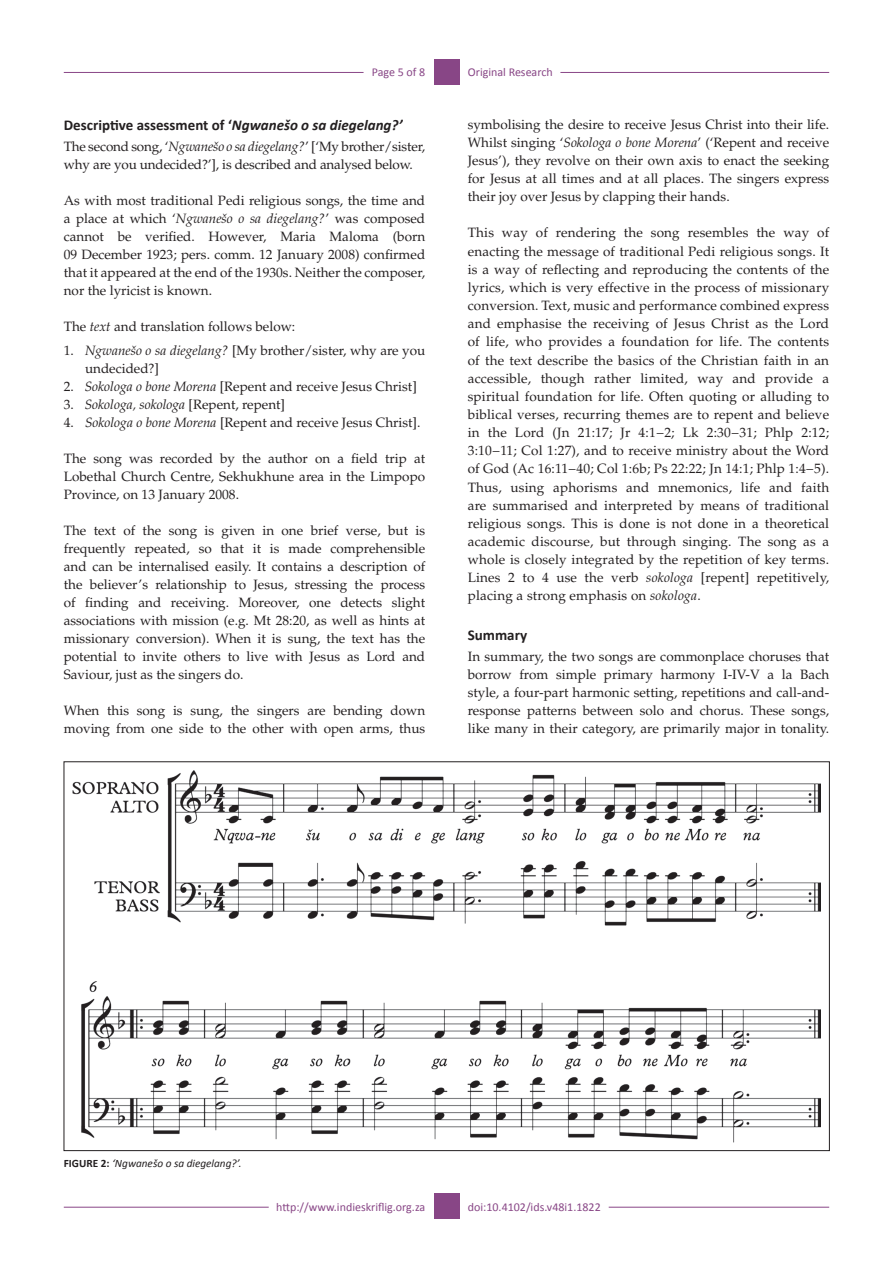
<style>
.page{position:relative;width:893px;height:1263px;background:#fff}
.page>*{position:absolute;margin:0;border:0;box-sizing:border-box;transform-origin:0 0}
.t1{font:700 15px "Calibri";color:#231f20}
.t2{font:13.5px/18.1px "Palatino";color:#231f20;text-align:justify}
.t3{font:12px "Calibri";color:#884686}
.t4{font:italic 11.25px "Calibri";color:#231f20}
.s1{font-style:italic}
.s2{font-weight:700;font-style:normal}
</style>
<div class="page">
<hr style="left:64px;top:1207px;width:205px;height:1px;background:#884686">
<hr style="left:609px;top:1207px;width:220px;height:1px;background:#884686">
<div style="left:434px;top:1193px;width:25px;height:26px;background:#884686"></div>
<hr style="left:64px;top:72px;width:300px;height:1px;background:#884686">
<hr style="left:560px;top:72px;width:269px;height:1px;background:#884686">
<div style="left:434px;top:59px;width:25px;height:26px;background:#884686"></div>
<img style="left:72px;top:770px;width:749px;height:372px">
<p class="t3" style="left:372px;top:65px;width:55px">Page 5 of 8</p>
<p class="t3" style="left:468px;top:65px;width:86px">Original Research</p>
<p class="t1" style="left:64px;top:116px;width:340px">Descriptive assessment of ‘<span class="s1">Ngwanešo o sa diegelang?’</span></p>
<p class="t2" style="left:64px;top:138px;width:363px">The second song, ‘<span class="s1">Ngwanešo o sa diegelang?</span>’ [‘My brother/sister, why are you undecided?’], is described and analysed below.</p>
<p class="t2" style="left:64px;top:192px;width:363px">As with most traditional Pedi religious songs, the time and a place at which ‘<span class="s1">Ngwanešo o sa diegelang?</span>’ was composed cannot be verified. However, Maria Maloma (born 09 December 1923; pers. comm. 12 January 2008) confirmed that it appeared at the end of the 1930s. Neither the composer, nor the lyricist is known.</p>
<p class="t2" style="left:64px;top:318px;width:233px">The <span class="s1">text</span> and translation follows below:</p>
<p class="t2" style="left:85px;top:342px;width:342px;text-indent:-21px">1. <span class="s1">Ngwanešo o sa diegelang?</span> [My brother/sister, why are you undecided?]</p>
<p class="t2" style="left:64px;top:378px;width:355px">2. <span class="s1">Sokologa o bone Morena</span> [Repent and receive Jesus Christ]</p>
<p class="t2" style="left:64px;top:396px;width:223px">3. <span class="s1">Sokologa, sokologa</span> [Repent, repent]</p>
<p class="t2" style="left:64px;top:414px;width:358px">4. <span class="s1">Sokologa o bone Morena</span> [Repent and receive Jesus Christ].</p>
<p class="t2" style="left:64px;top:450px;width:363px">The song was recorded by the author on a field trip at Lobethal Church Centre, Sekhukhune area in the Limpopo Province, on 13 January 2008.</p>
<p class="t2" style="left:64px;top:522px;width:363px">The text of the song is given in one brief verse, but is frequently repeated, so that it is made comprehensible and can be internalised easily. It contains a description of the believer’s relationship to Jesus, stressing the process of finding and receiving. Moreover, one detects slight associations with mission (e.g. Mt 28:20, as well as hints at missionary conversion). When it is sung, the text has the potential to invite others to live with Jesus as Lord and Saviour, just as the singers do.</p>
<p class="t2" style="left:64px;top:702px;width:363px">When this song is sung, the singers are bending down moving from one side to the other with open arms, thus</p>
<p class="t2" style="left:468px;top:116px;width:363px">symbolising the desire to receive Jesus Christ into their life.<br>Whilst singing ‘<span class="s1">Sokologa o bone Morena</span>’ (‘Repent and receive Jesus’), they revolve on their own axis to enact the seeking for Jesus at all times and at all places. The singers express their joy over Jesus by clapping their hands.</p>
<p class="t2" style="left:468px;top:224px;width:363px">This way of rendering the song resembles the way of enacting the message of traditional Pedi religious songs. It is a way of reflecting and reproducing the contents of the lyrics, which is very effective in the process of missionary conversion. Text, music and performance combined express and emphasise the receiving of Jesus Christ as the Lord of life, who provides a foundation for life. The contents of the text describe the basics of the Christian faith in an accessible, though rather limited, way and provide a spiritual foundation for life. Often quoting or alluding to biblical verses, recurring themes are to repent and believe in the Lord (Jn 21:17; Jr 4:1−2; Lk 2:30−31; Phlp 2:12; 3:10−11; Col 1:27), and to receive ministry about the Word of God (Ac 16:11−40; Col 1:6b; Ps 22:22; Jn 14:1; Phlp 1:4−5).<br>Thus, using aphorisms and mnemonics, life and faith are summarised and interpreted by means of traditional religious songs. This is done is not done in a theoretical academic discourse, but through singing. The song as a whole is closely integrated by the repetition of key terms.<br>Lines 2 to 4 use the verb <span class="s1">sokologa</span> [repent] repetitively, placing a strong emphasis on <span class="s1">sokologa</span>.</p>
<p class="t1" style="left:468px;top:625px;width:61px">Summary</p>
<p class="t2" style="left:468px;top:647px;width:363px">In summary, the two songs are commonplace choruses that borrow from simple primary harmony I-IV-V a la Bach style, a four-part harmonic setting, repetitions and call-and&shy;response patterns between solo and chorus. These songs, like many in their category, are primarily major in tonality.</p>
<p class="t4" style="left:64px;top:1156px;width:179px"><span class="s2">FIGURE 2:</span> ‘Ngwanešo o sa diegelang?’.</p>
<p class="t3" style="left:276px;top:1200px;width:151px">http://www.indieskriflig.org.za</p>
<p class="t3" style="left:468px;top:1200px;width:134px">doi:10.4102/ids.v48i1.1822</p>
</div>
